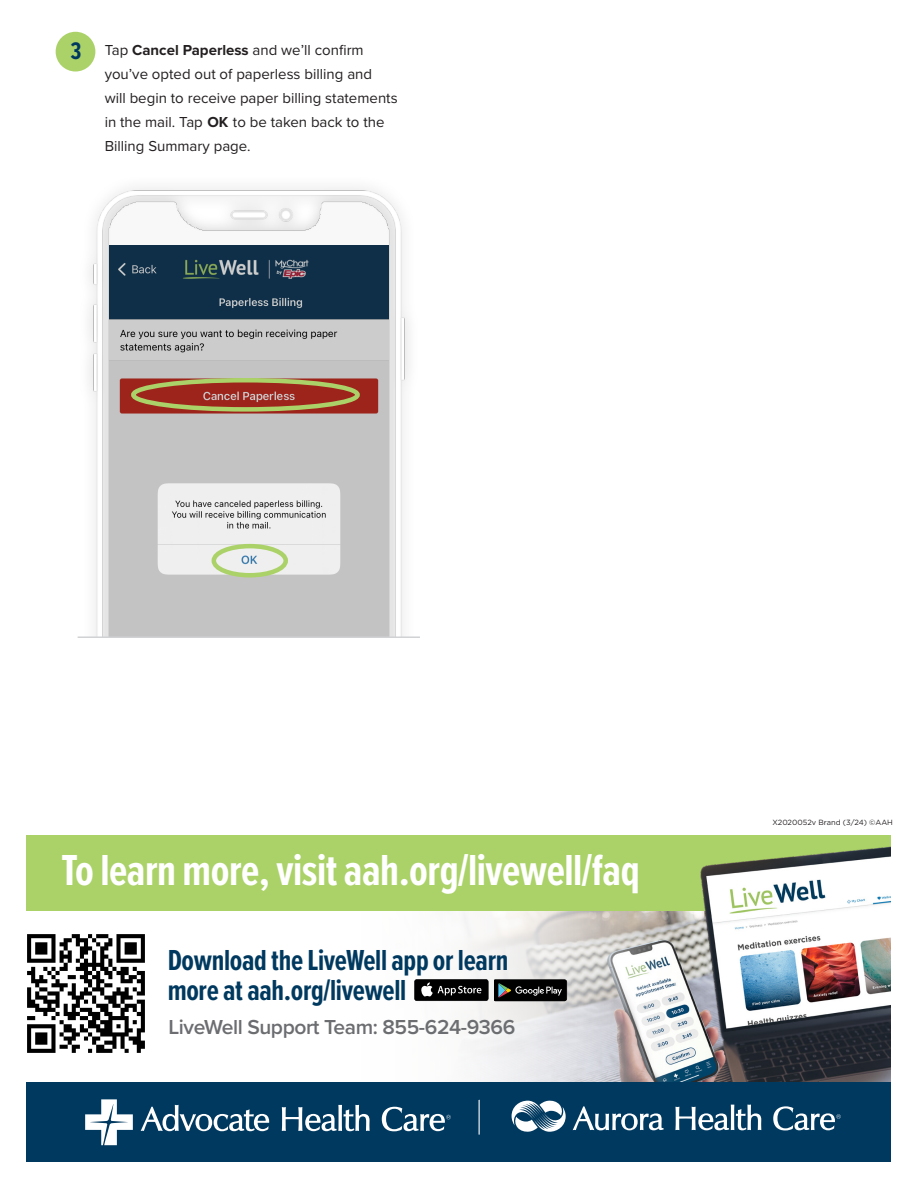
<style>
.page{position:relative;width:918px;height:1188px;background:#fff}
.page>*{position:absolute;margin:0;border:0;box-sizing:border-box;transform-origin:0 0}
.t1{font:700 45px "Proxima Nova Ex Cn";letter-spacing:-.01em;color:#fff}
.t2{font:700 30px "Proxima Nova Ex Cn";letter-spacing:-.01em;color:#00395f}
.t3{font:700 24.9px "Proxima Nova Ex Cn";color:#00395f}
.t4{font:600 21px "Proxima Nova";letter-spacing:-.02em;color:#6c6d70}
.t5{font:15px "Proxima Nova";color:#231f20}
.t6{font:7.5px "Gotham";color:#231f20}
.s1{font-weight:700}
</style>
<div class="page">
<div style="left:56px;top:32px;width:39px;height:40px;background:#abd268;border-radius:50%"></div>
<img style="left:77px;top:187px;width:332px;height:451px">
<img style="left:109px;top:246px;width:279px;height:390px">
<hr style="left:78px;top:636px;width:342px;height:2px;background:#d1d2d4">
<div style="left:131px;top:378px;width:229px;height:34px;border:4px solid #abd268;border-radius:50%"></div>
<div style="left:212px;top:544px;width:76px;height:34px;border:4px solid #abd268;border-radius:50%"></div>
<img style="left:674px;top:911px;width:217px;height:172px">
<svg style="left:309px;top:911px;width:365px;height:172px"></svg>
<div style="left:26px;top:836px;width:865px;height:75px;background:#abd268"></div>
<img style="left:27px;top:934px;width:118px;height:119px">
<div style="left:26px;top:1083px;width:865px;height:79px;background:#00395f"></div>
<hr style="left:479px;top:1100px;width:1px;height:35px;background:#fff">
<svg style="left:512px;top:1100px;width:54px;height:32px"></svg>
<svg style="left:573px;top:1106px;width:91px;height:24px"></svg>
<svg style="left:675px;top:1105px;width:86px;height:25px"></svg>
<svg style="left:773px;top:1106px;width:68px;height:24px"></svg>
<svg style="left:141px;top:1105px;width:128px;height:26px"></svg>
<svg style="left:282px;top:1105px;width:88px;height:26px"></svg>
<svg style="left:382px;top:1107px;width:69px;height:24px"></svg>
<svg style="left:85px;top:1099px;width:48px;height:46px"></svg>
<img style="left:696px;top:835px;width:195px;height:201px">
<svg style="left:414px;top:979px;width:74px;height:22px;background:#272727"></svg>
<svg style="left:494px;top:979px;width:73px;height:22px;background:#1f2121"></svg>
<p class="t3" style="left:70px;top:33px;width:12px">3</p>
<p class="t5" style="left:105px;top:39px;width:261px">Tap <span class="s1">Cancel Paperless</span> and we’ll confirm</p>
<p class="t5" style="left:105px;top:63px;width:269px">you’ve opted out of paperless billing and</p>
<p class="t5" style="left:105px;top:87px;width:294px">will begin to receive paper billing statements</p>
<p class="t5" style="left:105px;top:111px;width:281px">in the mail. Tap <span class="s1">OK</span> to be taken back to the</p>
<p class="t5" style="left:105px;top:135px;width:147px">Billing Summary page.</p>
<p class="t1" style="left:62px;top:837px;width:580px">To learn more, visit aah.org/livewell/faq</p>
<p class="t2" style="left:168px;top:938px;width:342px">Download the LiveWell app or learn</p>
<p class="t2" style="left:168px;top:968px;width:240px">more at aah.org/livewell</p>
<p class="t4" style="left:168px;top:1011px;width:348px">LiveWell Support Team: 855-624-9366</p>
<p class="t6" style="left:772px;top:818px;width:122px">X2020052v Brand (3/24) ©AAH</p>
</div>
